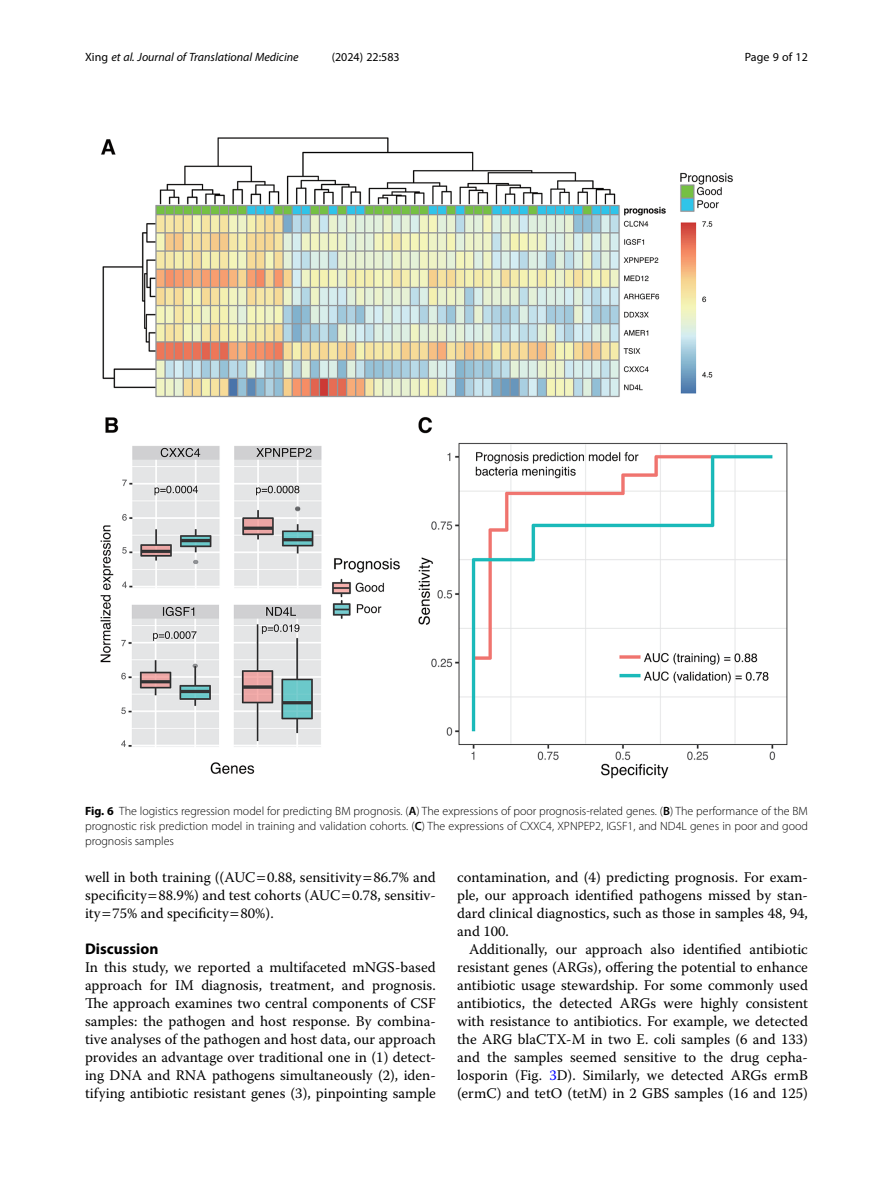
<style>
.page{position:relative;width:893px;height:1191px;background:#fff}
.page>*{position:absolute;margin:0;border:0;box-sizing:border-box;transform-origin:0 0}
.Head_1{font:700 15.45px "Myriad Pro";color:#000}
.Body_Text{font:14.7px/18px "Warnock Pro";color:#000;text-align:justify}
.Body_Text_Indent{font:14.7px/18px "Warnock Pro";color:#000;text-align:justify}
.Figure_Caption{font:300 12px/15px "Myriad Pro";color:#000;text-align:justify}
.t1{font:italic 12px "Myriad Pro";color:#000}
.t2{font:12px "Myriad Pro";color:#000}
.s1{font-style:normal}
.s2{font-weight:700}
.s3{font-weight:600}
.s4{color:#00f}
</style>
<div class="page">
<img style="left:100px;top:137px;width:688px;height:642px">
<p class="t1" style="left:85px;top:50px;width:215px"><span class="s1">Xing</span> et al. Journal of Translational Medicine</p>
<p class="t2" style="left:332px;top:50px;width:70px">(2024) 22:583</p>
<p class="t2" style="left:745px;top:50px;width:65px">Page 9 of 12</p>
<p class="Figure_Caption" style="left:85px;top:803px;width:724px"><span class="s2">Fig. 6</span> The logistics regression model for predicting BM prognosis. (<span class="s3">A</span>) The expressions of poor prognosis-related genes. (<span class="s3">B</span>) The performance of the BM prognostic risk prediction model in training and validation cohorts. (<span class="s3">C</span>) The expressions of CXXC4, XPNPEP2, IGSF1, and ND4L genes in poor and good prognosis samples</p>
<p class="Body_Text" style="left:85px;top:868px;width:352px">well in both training ((AUC 0.88, sensitivity 86.7% and specificity 88.9%) and test cohorts (AUC 0.78, sensitiv&shy;ity 75% and specificity 80%).</p>
<p class="Head_1" style="left:85px;top:939px;width:75px">Discussion</p>
<p class="Body_Text" style="left:85px;top:958px;width:352px">In this study, we reported a multifaceted mNGS-based approach for IM diagnosis, treatment, and prognosis.<br>The approach examines two central components of CSF samples: the pathogen and host response. By combina&shy;tive analyses of the pathogen and host data, our approach provides an advantage over traditional one in (1) detect&shy;ing DNA and RNA pathogens simultaneously (2), iden&shy;tifying antibiotic resistant genes (3), pinpointing sample</p>
<p class="Body_Text" style="left:457px;top:868px;width:352px">contamination, and (4) predicting prognosis. For exam&shy;ple, our approach identified pathogens missed by stan&shy;dard clinical diagnostics, such as those in samples 48, 94, and 100.</p>
<p class="Body_Text_Indent" style="left:457px;top:940px;width:352px;text-indent:12px">Additionally, our approach also identified antibiotic resistant genes (ARGs), offering the potential to enhance antibiotic usage stewardship. For some commonly used antibiotics, the detected ARGs were highly consistent with resistance to antibiotics. For example, we detected the ARG blaCTX-M in two E. coli samples (6 and 133) and the samples seemed sensitive to the drug cepha&shy;losporin (Fig. <span class="s4">3</span>D). Similarly, we detected ARGs ermB (ermC) and tetO (tetM) in 2 GBS samples (16 and 125)</p>
</div>
